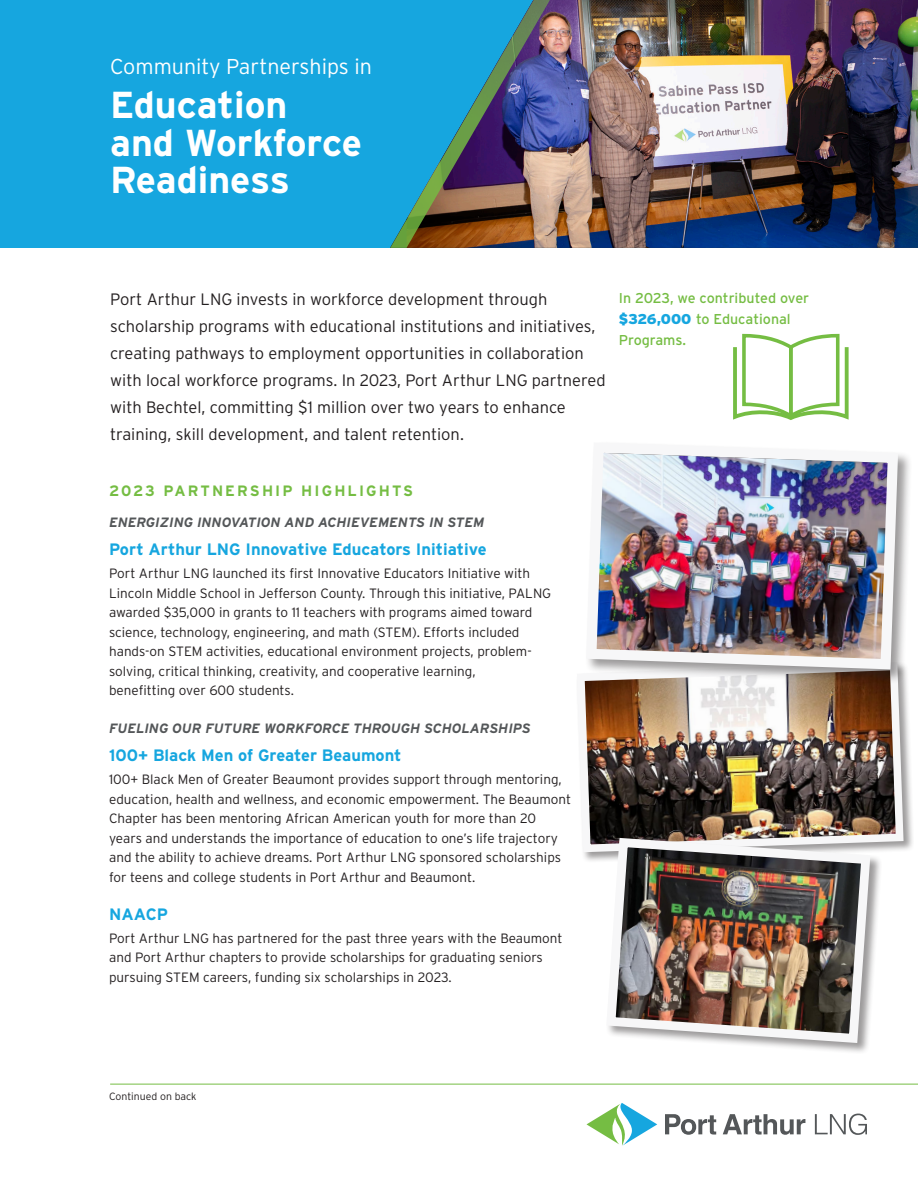
<style>
.page{position:relative;width:918px;height:1188px;background:#fff}
.page>*{position:absolute;margin:0;border:0;box-sizing:border-box;transform-origin:0 0}
.MajorHead{font:700 37.5px/37.5px "Interstate";color:#fff}
._1{font:300 21.45px "Interstate";color:#fff}
.Community_Partners{font:300 16.5px/27px "Interstate";color:#231f20}
.Sub_Org{font:700 16.5px "Interstate";color:#16a6df}
.PARTNERSHIP_HIGHLIGHTS{font:700 15px "Interstate";letter-spacing:.14em;color:#75bd43}
.t1{font:14.25px/21px "Interstate";color:#75bd43}
.t2{font:300 13.5px/19.5px "Interstate";color:#231f20}
.Sub_Category{font:italic 700 13.5px "Interstate";color:#545759}
.t3{font:300 10.5px "Interstate";color:#231f20}
.s1{font-weight:900;color:#16a6df}
</style>
<div class="page">
<div style="left:0;top:0;width:858px;height:248px;background:#16a6df"></div>
<img style="left:558px;top:0;width:360px;height:248px">
<img style="left:390px;top:0;width:168px;height:248px">
<hr style="left:110px;top:1084px;width:808px;height:1px;background:#75bd43">
<svg style="left:665px;top:1114px;width:51px;height:21px"></svg>
<svg style="left:723px;top:1114px;width:82px;height:21px"></svg>
<svg style="left:815px;top:1114px;width:52px;height:21px"></svg>
<svg style="left:587px;top:1103px;width:70px;height:43px"></svg>
<div style="left:576px;top:661px;width:338px;height:202px;background:#231f20;opacity:.45"></div>
<img style="left:576px;top:661px;width:331px;height:195px">
<svg style="left:733px;top:333px;width:116px;height:87px"></svg>
<div style="left:606px;top:837px;width:276px;height:218px;background:#231f20;opacity:.45"></div>
<img style="left:602px;top:833px;width:273px;height:215px">
<div style="left:585px;top:441px;width:328px;height:243px;background:#231f20;opacity:.45"></div>
<img style="left:581px;top:441px;width:322px;height:234px">
<p class="_1" style="left:110px;top:54px;width:263px">Community Partnerships in</p>
<p class="MajorHead" style="left:110px;top:86px;width:253px">Education<br>and Workforce<br>Readiness</p>
<p class="Community_Partners" style="left:110px;top:285px;width:497px">Port Arthur LNG invests in workforce development through scholarship programs with educational institutions and initiatives, creating pathways to employment opportunities in collaboration with local workforce programs. In 2023, Port Arthur LNG partnered with Bechtel, committing $1 million over two years to enhance training, skill development, and talent retention.</p>
<p class="t1" style="left:619px;top:287px;width:192px">In 2023, we contributed over <span class="s1">$326,000</span> to Educational<br>Programs.</p>
<p class="PARTNERSHIP_HIGHLIGHTS" style="left:109px;top:482px;width:306px">2023 PARTNERSHIP HIGHLIGHTS</p>
<p class="Sub_Category" style="left:109px;top:515px;width:377px">ENERGIZING INNOVATION AND ACHIEVEMENTS IN STEM</p>
<p class="Sub_Org" style="left:109px;top:540px;width:379px">Port Arthur LNG Innovative Educators Initiative</p>
<p class="t2" style="left:109px;top:564px;width:444px">Port Arthur LNG launched its first Innovative Educators Initiative with Lincoln Middle School in Jefferson County. Through this initiative, PALNG awarded $35,000 in grants to 11 teachers with programs aimed toward science, technology, engineering, and math (STEM). Efforts included hands-on STEM activities, educational environment projects, problem&shy;solving, critical thinking, creativity, and cooperative learning,<br>benefitting over 600 students.</p>
<p class="Sub_Category" style="left:109px;top:721px;width:423px">FUELING OUR FUTURE WORKFORCE THROUGH SCHOLARSHIPS</p>
<p class="Sub_Org" style="left:109px;top:746px;width:294px">100+ Black Men of Greater Beaumont</p>
<p class="t2" style="left:109px;top:769px;width:464px">100+ Black Men of Greater Beaumont provides support through mentoring, education, health and wellness, and economic empowerment. The Beaumont Chapter has been mentoring African American youth for more than 20 years and understands the importance of education to one’s life trajectory and the ability to achieve dreams. Port Arthur LNG sponsored scholarships for teens and college students in Port Arthur and Beaumont.</p>
<p class="Sub_Org" style="left:109px;top:905px;width:60px">NAACP</p>
<p class="t2" style="left:109px;top:928px;width:455px">Port Arthur LNG has partnered for the past three years with the Beaumont and Port Arthur chapters to provide scholarships for graduating seniors pursuing STEM careers, funding six scholarships in 2023.</p>
<p class="t3" style="left:109px;top:1091px;width:89px">Continued on back</p>
</div>
